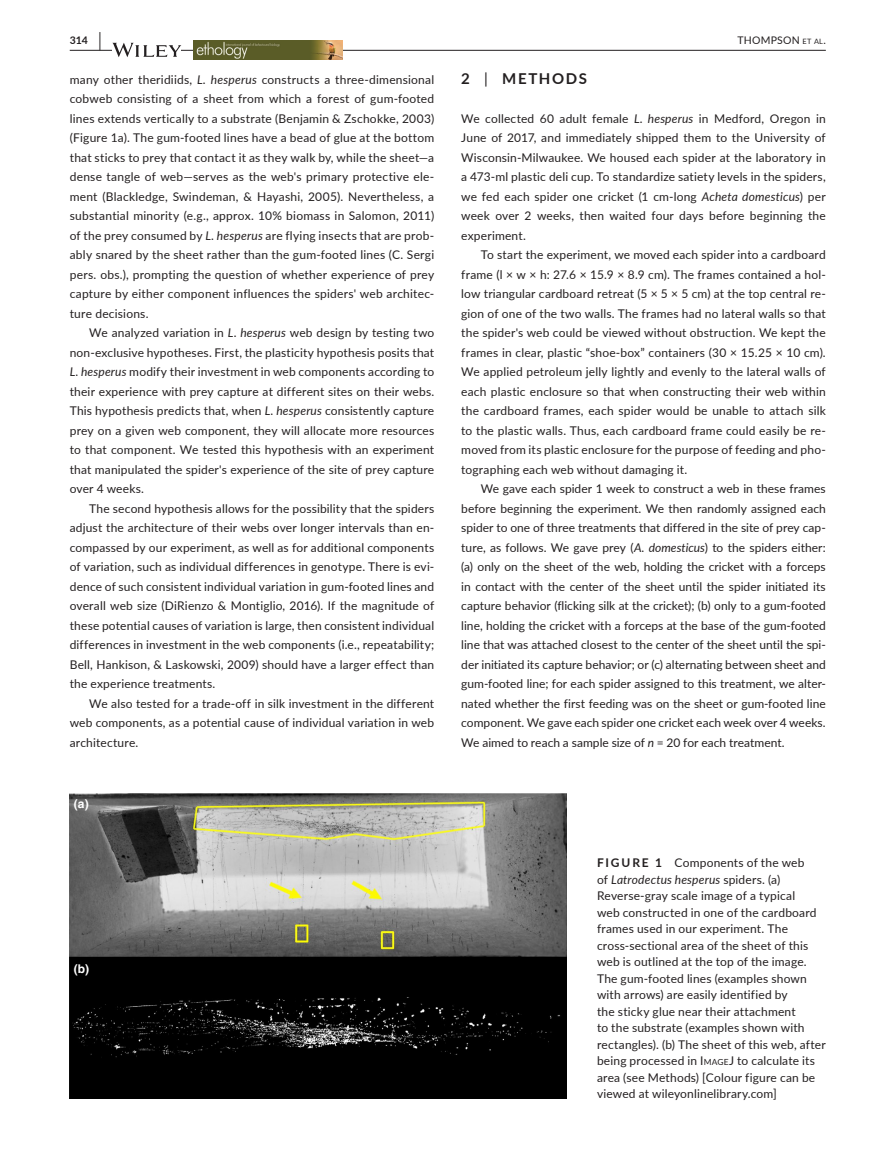
<style>
.page{position:relative;width:893px;height:1174px;background:#fff}
.page>*{position:absolute;margin:0;border:0;box-sizing:border-box;transform-origin:0 0}
.t1{font:700 15px "Lato";letter-spacing:.11em;color:#231f20}
.t2{font:12px/19.5px "Lato";letter-spacing:.015em;color:#231f20;text-align:justify}
.t3{font:700 12px "Helvetica";color:#fff}
.t4{font:10.5px "Lato";letter-spacing:.02em;color:#231f20}
.t5{font:700 10.5px "Lato";color:#231f20}
.s1{font-size:19.5px}
.s2{font-size:7.35px}
.s3{font-style:italic}
.s4{font-weight:400}
.s5{font-weight:700}
.s6{font-style:inherit}
.s7{font-size:8.4px}
</style>
<div class="page">
<hr style="left:70px;top:50px;width:756px;height:1px;background:#231f20">
<svg style="left:112px;top:43px;width:69px;height:14px"></svg>
<img style="left:193px;top:41px;width:149px;height:19px">
<img style="left:70px;top:793px;width:497px;height:305px">
<p class="t5" style="left:70px;top:33px;width:33px">314 <span class="s1">|</span></p>
<p class="t4" style="left:738px;top:33px;width:90px">THOMPSON <span class="s2">ET AL</span>.</p>
<p class="t2" style="left:70px;top:69px;width:366px">many other theridiids, <span class="s3">L. hesperus</span> constructs a three-dimensional cobweb consisting of a sheet from which a forest of gum-footed lines extends vertically to a substrate (Benjamin &amp; Zschokke, 2003) (Figure 1a). The gum-footed lines have a bead of glue at the bottom that sticks to prey that contact it as they walk by, while the sheet—a dense tangle of web—serves as the web's primary protective ele&shy;ment (Blackledge, Swindeman, &amp; Hayashi, 2005). Nevertheless, a substantial minority (e.g., approx. 10% biomass in Salomon, 2011) of the prey consumed by <span class="s3">L. hesperus</span> are flying insects that are prob&shy;ably snared by the sheet rather than the gum-footed lines (C. Sergi pers. obs.), prompting the question of whether experience of prey capture by either component influences the spiders' web architec&shy;ture decisions.</p>
<p class="t2" style="left:70px;top:323px;width:366px;text-indent:19px">We analyzed variation in <span class="s3">L. hesperus</span> web design by testing two non-exclusive hypotheses. First, the plasticity hypothesis posits that <span class="s3">L. hesperus</span> modify their investment in web components according to their experience with prey capture at different sites on their webs.<br>This hypothesis predicts that, when <span class="s3">L. hesperus</span> consistently capture prey on a given web component, they will allocate more resources to that component. We tested this hypothesis with an experiment that manipulated the spider's experience of the site of prey capture over 4 weeks.</p>
<p class="t2" style="left:70px;top:498px;width:366px;text-indent:20px">The second hypothesis allows for the possibility that the spiders adjust the architecture of their webs over longer intervals than en&shy;compassed by our experiment, as well as for additional components of variation, such as individual differences in genotype. There is evi&shy;dence of such consistent individual variation in gum-footed lines and overall web size (DiRienzo &amp; Montiglio, 2016). If the magnitude of these potential causes of variation is large, then consistent individual differences in investment in the web components (i.e., repeatability; Bell, Hankison, &amp; Laskowski, 2009) should have a larger effect than the experience treatments.</p>
<p class="t2" style="left:70px;top:693px;width:366px;text-indent:20px">We also tested for a trade-off in silk investment in the different web components, as a potential cause of individual variation in web architecture.</p>
<p class="t1" style="left:461px;top:67px;width:127px">2 <span class="s4">|</span> METHODS</p>
<p class="t2" style="left:461px;top:108px;width:366px">We collected 60 adult female <span class="s3">L. hesperus</span> in Medford, Oregon in June of 2017, and immediately shipped them to the University of Wisconsin-Milwaukee. We housed each spider at the laboratory in a 473-ml plastic deli cup. To standardize satiety levels in the spiders, we fed each spider one cricket (1 cm-long <span class="s3">Acheta domesticus</span>) per week over 2 weeks, then waited four days before beginning the experiment.</p>
<p class="t2" style="left:461px;top:245px;width:366px;text-indent:20px">To start the experiment, we moved each spider into a cardboard frame (l × w × h: 27.6 × 15.9 × 8.9 cm). The frames contained a hol&shy;low triangular cardboard retreat (5 × 5 × 5 cm) at the top central re&shy;gion of one of the two walls. The frames had no lateral walls so that the spider's web could be viewed without obstruction. We kept the frames in clear, plastic “shoe-box” containers (30 × 15.25 × 10 cm).<br>We applied petroleum jelly lightly and evenly to the lateral walls of each plastic enclosure so that when constructing their web within the cardboard frames, each spider would be unable to attach silk to the plastic walls. Thus, each cardboard frame could easily be re&shy;moved from its plastic enclosure for the purpose of feeding and pho&shy;tographing each web without damaging it.</p>
<p class="t2" style="left:461px;top:479px;width:366px;text-indent:20px">We gave each spider 1 week to construct a web in these frames before beginning the experiment. We then randomly assigned each spider to one of three treatments that differed in the site of prey cap&shy;ture, as follows. We gave prey (<span class="s3">A. domesticus</span>) to the spiders either: (a) only on the sheet of the web, holding the cricket with a forceps in contact with the center of the sheet until the spider initiated its capture behavior (flicking silk at the cricket); (b) only to a gum-footed line, holding the cricket with a forceps at the base of the gum-footed line that was attached closest to the center of the sheet until the spi&shy;der initiated its capture behavior; or (c) alternating between sheet and gum-footed line; for each spider assigned to this treatment, we alter&shy;nated whether the first feeding was on the sheet or gum-footed line component. We gave each spider one cricket each week over 4 weeks.<br>We aimed to reach a sample size of <span class="s3">n</span> = 20 for each treatment.</p>
<p class="t3" style="left:74px;top:797px;width:16px">(a)</p>
<p class="t3" style="left:74px;top:961px;width:17px">(b)</p>
<p class="t2" style="left:597px;top:854px;width:230px;line-height:16.5px;text-align:left"><span class="s5">FIGURE 1</span> Components of the web<br>of <span class="s3">Latrodectus hesperus</span> spiders. (a)<br>Reverse-gray scale image of a typical<br>web constructed in one of the cardboard frames used in our experiment. The cross-sectional area of the sheet of this web is outlined at the top of the image.<br>The gum-footed lines (examples shown with arrows) are easily identified by<br>the sticky glue near their attachment<br>to the substrate (examples shown with rectangles). (b) The sheet of this web, after being processed in <span class="s6">I</span><span class="s7">MAGE</span><span class="s6">J</span> to calculate its area (see Methods) [Colour figure can be viewed at wileyonlinelibrary.com]</p>
</div>
